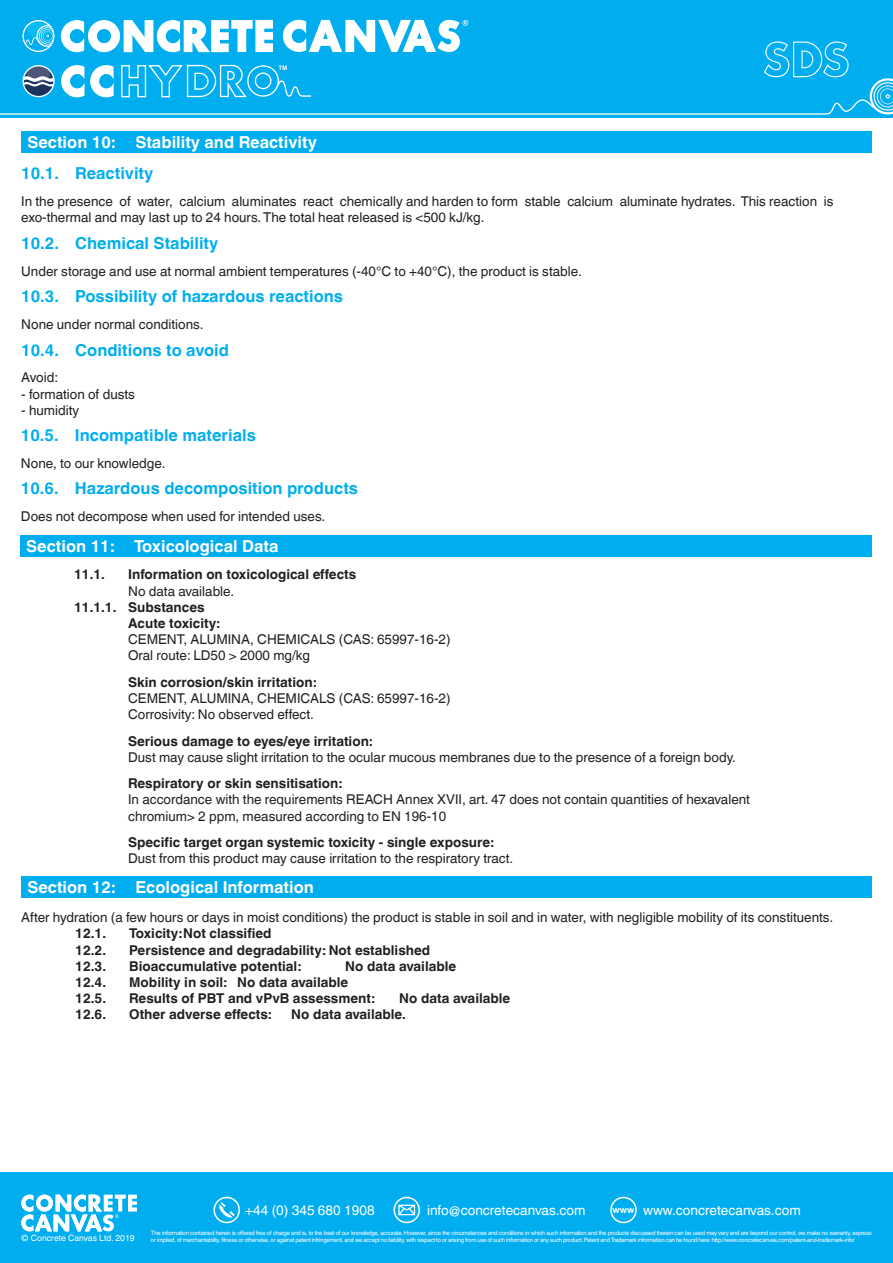
<style>
.page{position:relative;width:893px;height:1263px;background:#fff}
.page>*{position:absolute;margin:0;border:0;box-sizing:border-box;transform-origin:0 0}
.t1{font:700 16.5px "Helvetica World";color:#00aeef}
.t2{font:700 16.5px "Helvetica World";color:#fff}
.t3{font:13.65px "Helvetica World";color:#fff}
.t4{font:13.5px "Helvetica World";color:#231f20}
.t5{font:700 13.5px "Helvetica World";color:#231f20}
.t6{font:8.7px "Helvetica World";color:#fff}
.t7{font:6px/6.9px "Helvetica World";letter-spacing:-.04em;color:#fff}
.s1{font-family:"Arial";font-weight:700;font-size:9.3px}
</style>
<div class="page">
<div style="left:0;top:0;width:893px;height:117px;background:#00aeef"></div>
<div style="left:0;top:1173px;width:893px;height:90px;background:#00aeef"></div>
<div style="left:213px;top:1197px;width:27px;height:26px;border:2px solid #fff;border-radius:50%"></div>
<svg style="left:217px;top:1202px;width:18px;height:18px"></svg>
<div style="left:610px;top:1197px;width:27px;height:26px;border:2px solid #fff;border-radius:50%"></div>
<div style="left:393px;top:1197px;width:27px;height:26px;border:2px solid #fff;border-radius:50%"></div>
<svg style="left:397px;top:1203px;width:19px;height:13px"></svg>
<svg style="left:21px;top:1194px;width:116px;height:37px"></svg>
<svg style="left:0;top:20px;width:893px;height:95px"></svg>
<div style="left:20px;top:536px;width:852px;height:21px;background:#00aeef"></div>
<div style="left:21px;top:877px;width:851px;height:21px;background:#00aeef"></div>
<div style="left:21px;top:132px;width:851px;height:21px;background:#00aeef"></div>
<p class="t2" style="left:27px;top:133px;width:291px">Section 10: Stability and Reactivity</p>
<p class="t1" style="left:21px;top:164px;width:134px">10.1. Reactivity</p>
<p class="t4" style="left:21px;top:194px;width:814px">In the presence of water, calcium aluminates react chemically and harden to form stable calcium aluminate hydrates. This reaction is</p>
<p class="t4" style="left:21px;top:210px;width:465px">exo-thermal and may last up to 24 hours. The total heat released is &lt;500 kJ/kg.</p>
<p class="t1" style="left:21px;top:233px;width:199px">10.2. Chemical Stability</p>
<p class="t1" style="left:21px;top:287px;width:323px">10.3. Possibility of hazardous reactions</p>
<p class="t4" style="left:21px;top:263px;width:562px">Under storage and use at normal ambient temperatures (-40°C to +40°C), the product is stable.</p>
<p class="t4" style="left:21px;top:317px;width:184px">None under normal conditions.</p>
<p class="t1" style="left:21px;top:340px;width:209px">10.4. Conditions to avoid</p>
<p class="t4" style="left:21px;top:370px;width:38px">Avoid:</p>
<p class="t4" style="left:21px;top:386px;width:115px">- formation of dusts</p>
<p class="t4" style="left:21px;top:402px;width:59px">- humidity</p>
<p class="t1" style="left:21px;top:426px;width:236px">10.5. Incompatible materials</p>
<p class="t4" style="left:21px;top:456px;width:146px">None, to our knowledge.</p>
<p class="t1" style="left:21px;top:479px;width:339px">10.6. Hazardous decomposition products</p>
<p class="t4" style="left:21px;top:509px;width:306px">Does not decompose when used for intended uses.</p>
<p class="t2" style="left:26px;top:537px;width:254px">Section 11: Toxicological Data</p>
<p class="t5" style="left:74px;top:567px;width:32px">11.1.</p>
<p class="t5" style="left:128px;top:567px;width:230px">Information on toxicological effects</p>
<p class="t4" style="left:128px;top:583px;width:108px">No data available.</p>
<p class="t5" style="left:74px;top:599px;width:132px">11.1.1. Substances</p>
<p class="t5" style="left:128px;top:615px;width:93px">Acute toxicity:</p>
<p class="t4" style="left:128px;top:632px;width:324px">CEMENT, ALUMINA, CHEMICALS (CAS: 65997-16-2)</p>
<p class="t4" style="left:128px;top:648px;width:183px">Oral route: LD50 &gt; 2000 mg/kg</p>
<p class="t5" style="left:128px;top:674px;width:190px">Skin corrosion/skin irritation:</p>
<p class="t4" style="left:128px;top:690px;width:324px">CEMENT, ALUMINA, CHEMICALS (CAS: 65997-16-2)</p>
<p class="t4" style="left:128px;top:707px;width:187px">Corrosivity: No observed effect.</p>
<p class="t5" style="left:128px;top:733px;width:246px">Serious damage to eyes/eye irritation:</p>
<p class="t4" style="left:128px;top:749px;width:609px">Dust may cause slight irritation to the ocular mucous membranes due to the presence of a foreign body.</p>
<p class="t5" style="left:128px;top:776px;width:215px">Respiratory or skin sensitisation:</p>
<p class="t4" style="left:128px;top:792px;width:623px">In accordance with the requirements REACH Annex XVII, art. 47 does not contain quantities of hexavalent</p>
<p class="t4" style="left:128px;top:808px;width:320px">chromium&gt; 2 ppm, measured according to EN 196-10</p>
<p class="t5" style="left:128px;top:834px;width:367px">Specific target organ systemic toxicity - single exposure:</p>
<p class="t4" style="left:128px;top:851px;width:387px">Dust from this product may cause irritation to the respiratory tract.</p>
<p class="t2" style="left:27px;top:878px;width:288px">Section 12: Ecological Information</p>
<p class="t4" style="left:21px;top:910px;width:813px">After hydration (a few hours or days in moist conditions) the product is stable in soil and in water, with negligible mobility of its constituents.</p>
<p class="t5" style="left:75px;top:926px;width:32px">12.1.</p>
<p class="t5" style="left:129px;top:926px;width:144px">Toxicity:Not classified</p>
<p class="t5" style="left:75px;top:942px;width:32px">12.2.</p>
<p class="t5" style="left:129px;top:942px;width:302px">Persistence and degradability: Not established</p>
<p class="t5" style="left:75px;top:958px;width:32px">12.3.</p>
<p class="t5" style="left:129px;top:958px;width:173px">Bioaccumulative potential:</p>
<p class="t5" style="left:345px;top:958px;width:113px">No data available</p>
<p class="t5" style="left:75px;top:974px;width:32px">12.4.</p>
<p class="t5" style="left:129px;top:974px;width:221px">Mobility in soil: No data available</p>
<p class="t5" style="left:75px;top:991px;width:32px">12.5.</p>
<p class="t5" style="left:129px;top:991px;width:247px">Results of PBT and vPvB assessment:</p>
<p class="t5" style="left:399px;top:991px;width:113px">No data available</p>
<p class="t5" style="left:75px;top:1007px;width:32px">12.6.</p>
<p class="t5" style="left:129px;top:1007px;width:144px">Other adverse effects:</p>
<p class="t5" style="left:291px;top:1007px;width:116px">No data available.</p>
<p class="t3" style="left:245px;top:1202px;width:131px">+44 (0) 345 680 1908</p>
<p class="t3" style="left:427px;top:1202px;width:160px">info@concretecanvas.com</p>
<p class="t3" style="left:613px;top:1202px;width:190px"><span class="s1">www</span> www.concretecanvas.com</p>
<p class="t6" style="left:21px;top:1233px;width:115px">© Concrete Canvas Ltd. 2019</p>
<p class="t7" style="left:151px;top:1229px;width:722px">The information contained herein is offered free of charge and is, to the best of our knowledge, accurate. However, since the circumstances and conditions in which such information and the products discussed therein can be used may vary and are beyond our control, we make no warranty, express or implied, of merchantability, fitness or otherwise, or against patent infringement, and we accept no liability, with respect to or arising from use of such information or any such product. Patent and Trademark information can be found here: http://www.concretecanvas.com/patent-and-trademark-info/</p>
</div>
